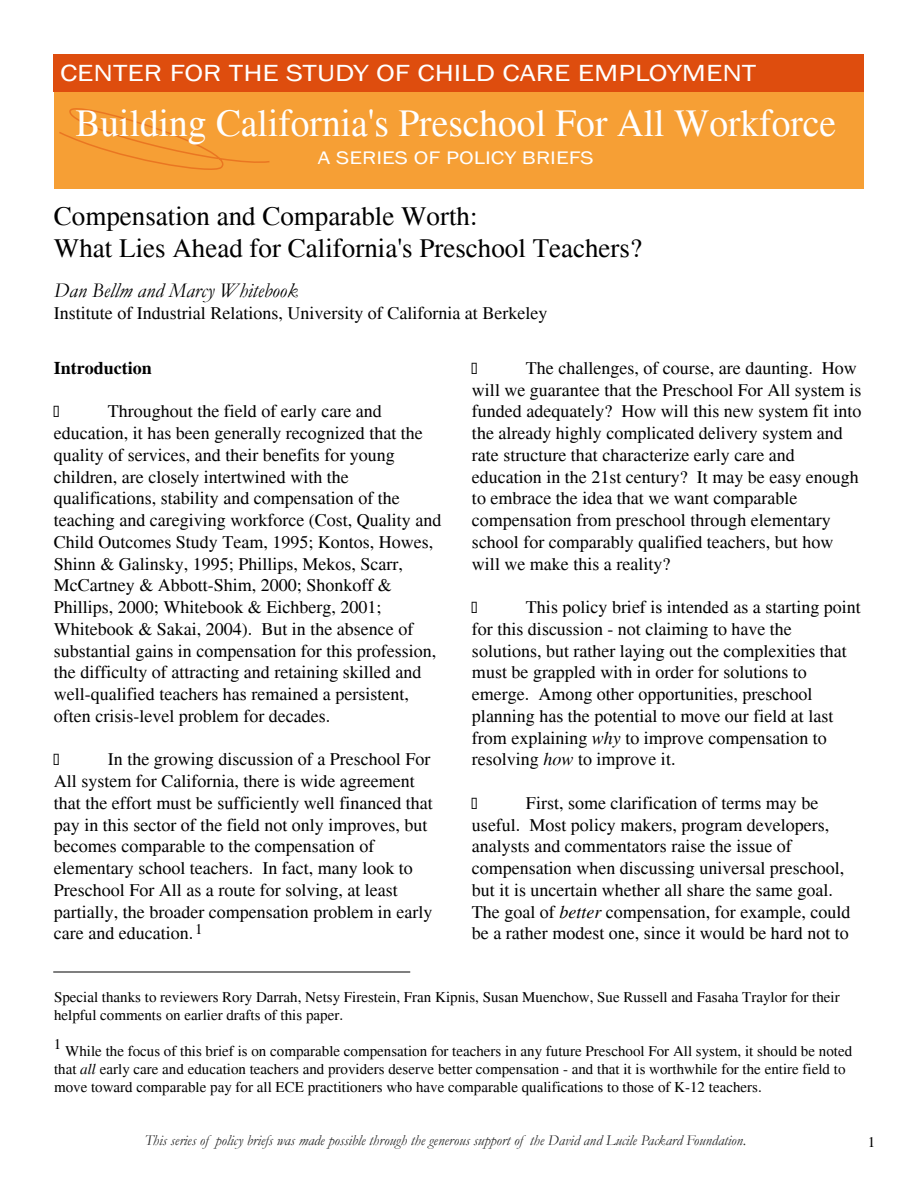
<style>
.page{position:relative;width:918px;height:1188px;background:#fff}
.page>*{position:absolute;margin:0;border:0;box-sizing:border-box;transform-origin:0 0}
.t1{font:39px "Times";color:#fff;scale:.96 1}
.t2{font:27px/32.2px "Times";color:#000}
.t3{font:24px "Franklin Gothic";color:#fff;scale:1.24 1}
.t4{font:italic 21px "Garamond";color:#000}
.t5{font:18.75px "Franklin Gothic";color:#fff;scale:1.24 1}
.t6{font:18px/21.8px "Times";color:#000}
.t7{font:700 18px "Times";color:#000}
.t8{font:15px/18px "Times";color:#000}
.t9{font:italic 15px "Garamond";color:#000}
.s1{font-style:italic}
</style>
<div class="page">
<div style="left:54px;top:54px;width:810px;height:135px;background:#f69f35"></div>
<div style="left:54px;top:54px;width:810px;height:38px;background:#de4d0e"></div>
<svg style="left:59px;top:108px;width:211px;height:62px"></svg>
<h3 class="t3" style="left:60px;top:58px;width:563px">CENTER FOR THE STUDY OF CHILD CARE EMPLOYMENT</h3>
<h1 class="t1" style="left:76px;top:101px;width:794px">Building California's Preschool For All Workforce</h1>
<p class="t5" style="left:318px;top:146px;width:224px">A SERIES OF POLICY BRIEFS</p>
<h2 class="t2" style="left:54px;top:200px;width:590px">Compensation and Comparable Worth:<br>What Lies Ahead for California's Preschool Teachers?</h2>
<p class="t4" style="left:54px;top:276px;width:246px">Dan Bellm and Marcy Whitebook</p>
<p class="t6" style="left:54px;top:302px;width:495px">Institute of Industrial Relations, University of California at Berkeley</p>
<p class="t7" style="left:54px;top:357px;width:100px">Introduction</p>
<p class="t6" style="left:54px;top:401px;width:389px;text-indent:54px">Throughout the field of early care and education, it has been generally recognized that the quality of services, and their benefits for young children, are closely intertwined with the qualifications, stability and compensation of the teaching and caregiving workforce (Cost, Quality and Child Outcomes Study Team, 1995; Kontos, Howes, Shinn &amp; Galinsky, 1995; Phillips, Mekos, Scarr, McCartney &amp; Abbott-Shim, 2000; Shonkoff &amp; Phillips, 2000; Whitebook &amp; Eichberg, 2001; Whitebook &amp; Sakai, 2004). But in the absence of substantial gains in compensation for this profession, the difficulty of attracting and retaining skilled and well-qualified teachers has remained a persistent, often crisis-level problem for decades.</p>
<p class="t6" style="left:54px;top:749px;width:380px;text-indent:54px">In the growing discussion of a Preschool For All system for California, there is wide agreement that the effort must be sufficiently well financed that pay in this sector of the field not only improves, but becomes comparable to the compensation of elementary school teachers. In fact, many look to Preschool For All as a route for solving, at least partially, the broader compensation problem in early care and education.</p>
<p class="t8" style="left:195px;top:920px;width:9px">1</p>
<p class="t6" style="left:472px;top:357px;width:391px;text-indent:54px">The challenges, of course, are daunting. How will we guarantee that the Preschool For All system is funded adequately? How will this new system fit into the already highly complicated delivery system and rate structure that characterize early care and education in the 21st century? It may be easy enough to embrace the idea that we want comparable compensation from preschool through elementary school for comparably qualified teachers, but how will we make this a reality?</p>
<p class="t6" style="left:472px;top:596px;width:390px;text-indent:54px">This policy brief is intended as a starting point for this discussion - not claiming to have the solutions, but rather laying out the complexities that must be grappled with in order for solutions to emerge. Among other opportunities, preschool planning has the potential to move our field at last from explaining <span class="s1">why</span> to improve compensation to resolving <span class="s1">how</span> to improve it.</p>
<p class="t6" style="left:472px;top:792px;width:380px;text-indent:54px">First, some clarification of terms may be useful. Most policy makers, program developers, analysts and commentators raise the issue of compensation when discussing universal preschool, but it is uncertain whether all share the same goal.<br>The goal of <span class="s1">better</span> compensation, for example, could be a rather modest one, since it would be hard not to</p>
<p class="t8" style="left:54px;top:988px;width:787px">Special thanks to reviewers Rory Darrah, Netsy Firestein, Fran Kipnis, Susan Muenchow, Sue Russell and Fasaha Traylor for their helpful comments on earlier drafts of this paper.</p>
<p class="t8" style="left:54px;top:1042px;width:800px;text-indent:11px">While the focus of this brief is on comparable compensation for teachers in any future Preschool For All system, it should be noted that <span class="s1">all</span> early care and education teachers and providers deserve better compensation - and that it is worthwhile for the entire field to move toward comparable pay for all ECE practitioners who have comparable qualifications to those of K-12 teachers.</p>
<p class="t8" style="left:54px;top:1035px;width:9px">1</p>
<p class="t9" style="left:144px;top:1130px;width:604px">This series of policy briefs was made possible through the generous support of the David and Lucile Packard Foundation.</p>
<p class="t8" style="left:868px;top:1133px;width:9px">1</p>
</div>
